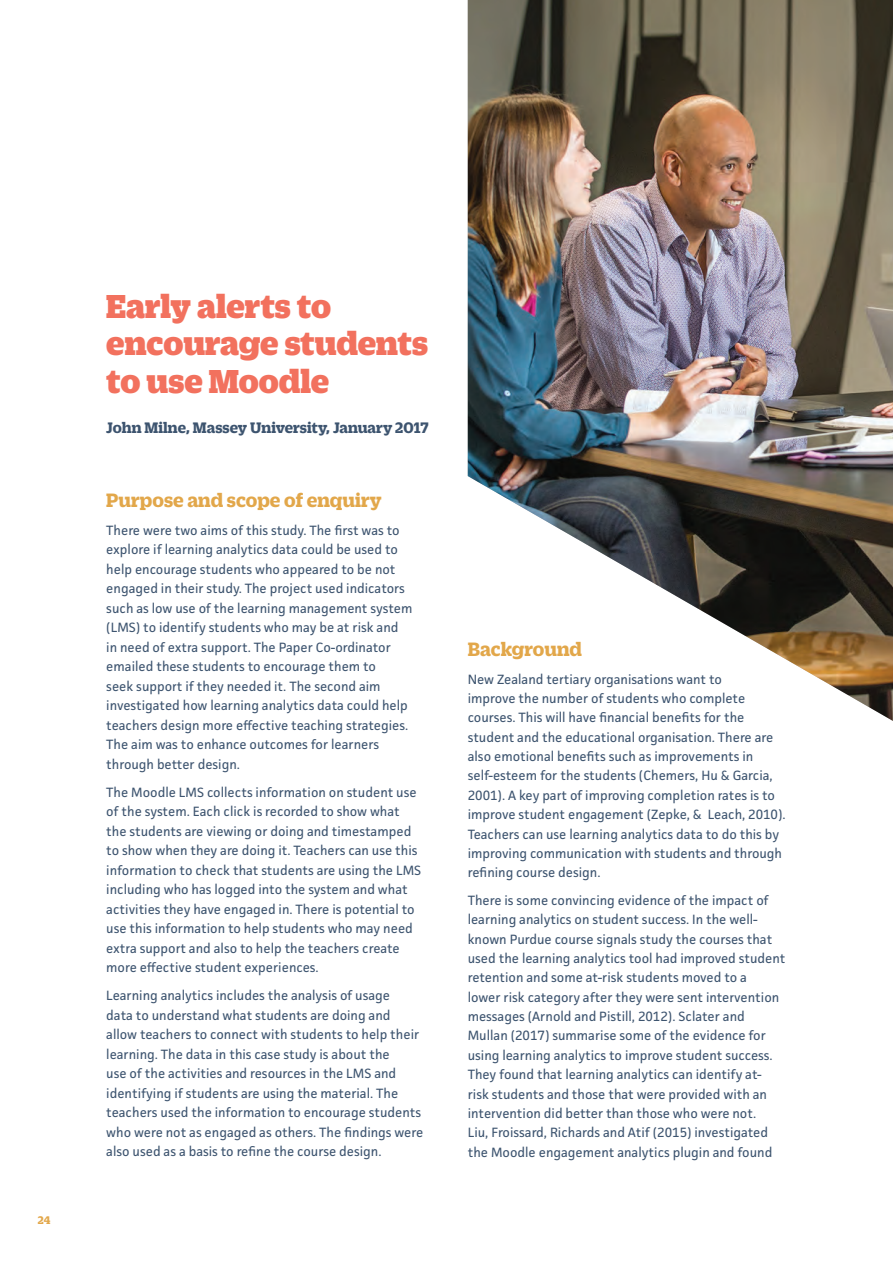
<style>
.page{position:relative;width:893px;height:1263px;background:#fff}
.page>*{position:absolute;margin:0;border:0;box-sizing:border-box;transform-origin:0 0}
.t1{font:900 36px/37.5px "Duplicate Slab";color:#f2715e}
.t2{font:700 21px "Duplicate Slab";color:#e2a74a}
.t3{font:700 16.5px "Duplicate Slab";color:#3d546f}
.t4{font:13.5px/19.5px "Facit";color:#3d546f}
.t5{font:700 12px "Duplicate Slab";color:#e2a74a}
</style>
<div class="page">
<img style="left:468px;top:0;width:425px;height:721px">
<p class="t5" style="left:38px;top:1212px;width:14px">24</p>
<h1 class="t1" style="left:106px;top:284px;width:323px">Early alerts to encourage students to use Moodle</h1>
<p class="t3" style="left:106px;top:417px;width:324px">John Milne, Massey University, January 2017</p>
<h2 class="t2" style="left:106px;top:486px;width:277px">Purpose and scope of enquiry</h2>
<p class="t4" style="left:106px;top:520px;width:308px">There were two aims of this study. The first was to explore if learning analytics data could be used to help encourage students who appeared to be not engaged in their study. The project used indicators such as low use of the learning management system (LMS) to identify students who may be at risk and in need of extra support. The Paper Co-ordinator emailed these students to encourage them to<br>seek support if they needed it. The second aim investigated how learning analytics data could help teachers design more effective teaching strategies.<br>The aim was to enhance outcomes for learners through better design.</p>
<p class="t4" style="left:106px;top:782px;width:316px">The Moodle LMS collects information on student use of the system. Each click is recorded to show what the students are viewing or doing and timestamped to show when they are doing it. Teachers can use this information to check that students are using the LMS including who has logged into the system and what activities they have engaged in. There is potential to use this information to help students who may need extra support and also to help the teachers create more effective student experiences.</p>
<p class="t4" style="left:106px;top:985px;width:319px">Learning analytics includes the analysis of usage<br>data to understand what students are doing and allow teachers to connect with students to help their learning. The data in this case study is about the<br>use of the activities and resources in the LMS and identifying if students are using the material. The teachers used the information to encourage students who were not as engaged as others. The findings were also used as a basis to refine the course design.</p>
<h2 class="t2" style="left:468px;top:635px;width:116px">Background</h2>
<p class="t4" style="left:468px;top:669px;width:319px">New Zealand tertiary organisations want to<br>improve the number of students who complete courses. This will have financial benefits for the student and the educational organisation. There are also emotional benefits such as improvements in self-esteem for the students (Chemers, Hu &amp; Garcia, 2001). A key part of improving completion rates is to improve student engagement (Zepke, &amp; Leach, 2010).<br>Teachers can use learning analytics data to do this by improving communication with students and through refining course design.</p>
<p class="t4" style="left:468px;top:890px;width:319px">There is some convincing evidence of the impact of learning analytics on student success. In the well&shy;known Purdue course signals study the courses that used the learning analytics tool had improved student retention and some at-risk students moved to a<br>lower risk category after they were sent intervention messages (Arnold and Pistill, 2012). Sclater and Mullan (2017) summarise some of the evidence for using learning analytics to improve student success.<br>They found that learning analytics can identify at&shy;risk students and those that were provided with an intervention did better than those who were not.<br>Liu, Froissard, Richards and Atif (2015) investigated the Moodle engagement analytics plugin and found</p>
</div>
